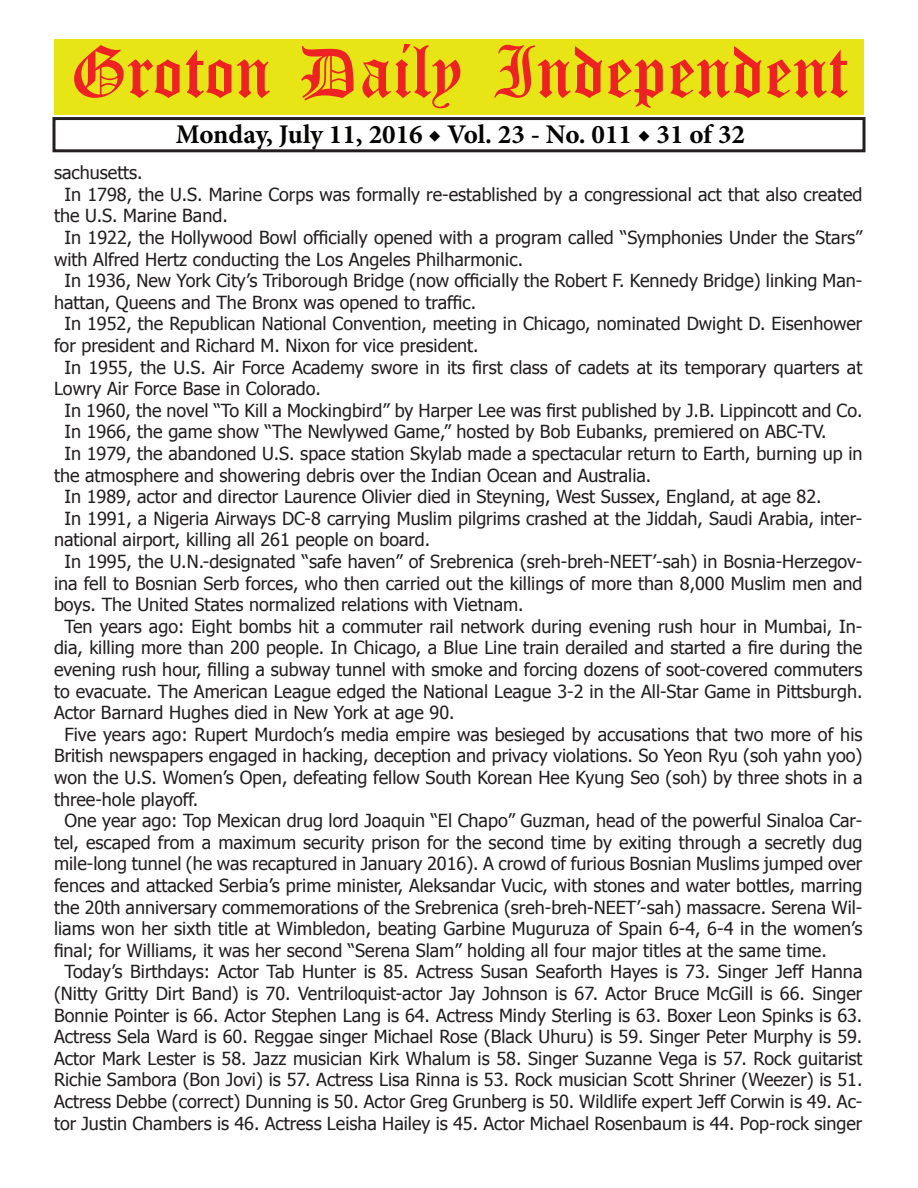
<style>
.page{position:relative;width:918px;height:1188px;background:#fff}
.page>*{position:absolute;margin:0;border:0;box-sizing:border-box;transform-origin:0 0}
.t1{font:54px "Old English Five";color:#ee2123}
.t2{font:700 27px "Minion Pro";color:#040503}
.t3{font:18px "Tahoma";color:#231f20}
</style>
<div class="page">
<div style="left:52px;top:117px;width:814px;height:35px;border:3px solid #231f20"></div>
<div style="left:54px;top:40px;width:810px;height:75px;background:#e7e515"></div>
<h1 class="t1" style="left:70px;top:47px;width:779px">Groton Daily Independent</h1>
<h2 class="t2" style="left:176px;top:116px;width:571px">Monday, July 11, 2016 ◆ Vol. 23 - No. 011 ◆ 31 of 32</h2>
<p class="t3" style="left:54px;top:161px;width:90px">sachusetts.</p>
<p class="t3" style="left:64px;top:182px;width:799px">In 1798, the U.S. Marine Corps was formally re-established by a congressional act that also created</p>
<p class="t3" style="left:54px;top:204px;width:175px">the U.S. Marine Band.</p>
<p class="t3" style="left:64px;top:225px;width:799px">In 1922, the Hollywood Bowl officially opened with a program called “Symphonies Under the Stars”</p>
<p class="t3" style="left:54px;top:247px;width:471px">with Alfred Hertz conducting the Los Angeles Philharmonic.</p>
<p class="t3" style="left:64px;top:269px;width:799px">In 1936, New York City’s Triborough Bridge (now officially the Robert F. Kennedy Bridge) linking Man-</p>
<p class="t3" style="left:54px;top:290px;width:424px">hattan, Queens and The Bronx was opened to traffic.</p>
<p class="t3" style="left:64px;top:312px;width:799px">In 1952, the Republican National Convention, meeting in Chicago, nominated Dwight D. Eisenhower</p>
<p class="t3" style="left:54px;top:333px;width:426px">for president and Richard M. Nixon for vice president.</p>
<p class="t3" style="left:64px;top:355px;width:799px">In 1955, the U.S. Air Force Academy swore in its first class of cadets at its temporary quarters at</p>
<p class="t3" style="left:54px;top:377px;width:268px">Lowry Air Force Base in Colorado.</p>
<p class="t3" style="left:64px;top:398px;width:800px">In 1960, the novel “To Kill a Mockingbird” by Harper Lee was first published by J.B. Lippincott and Co.</p>
<p class="t3" style="left:64px;top:420px;width:764px">In 1966, the game show “The Newlywed Game,” hosted by Bob Eubanks, premiered on ABC-TV.</p>
<p class="t3" style="left:64px;top:441px;width:800px">In 1979, the abandoned U.S. space station Skylab made a spectacular return to Earth, burning up in</p>
<p class="t3" style="left:54px;top:463px;width:599px">the atmosphere and showering debris over the Indian Ocean and Australia.</p>
<p class="t3" style="left:64px;top:485px;width:759px">In 1989, actor and director Laurence Olivier died in Steyning, West Sussex, England, at age 82.</p>
<p class="t3" style="left:64px;top:506px;width:799px">In 1991, a Nigeria Airways DC-8 carrying Muslim pilgrims crashed at the Jiddah, Saudi Arabia, inter-</p>
<p class="t3" style="left:54px;top:528px;width:378px">national airport, killing all 261 people on board.</p>
<p class="t3" style="left:64px;top:549px;width:799px">In 1995, the U.N.-designated “safe haven” of Srebrenica (sreh-breh-NEET’-sah) in Bosnia-Herzegov-</p>
<p class="t3" style="left:54px;top:571px;width:810px">ina fell to Bosnian Serb forces, who then carried out the killings of more than 8,000 Muslim men and</p>
<p class="t3" style="left:54px;top:593px;width:471px">boys. The United States normalized relations with Vietnam.</p>
<p class="t3" style="left:64px;top:614px;width:800px">Ten years ago: Eight bombs hit a commuter rail network during evening rush hour in Mumbai, In-</p>
<p class="t3" style="left:54px;top:636px;width:810px">dia, killing more than 200 people. In Chicago, a Blue Line train derailed and started a fire during the</p>
<p class="t3" style="left:54px;top:657px;width:810px">evening rush hour, filling a subway tunnel with smoke and forcing dozens of soot-covered commuters</p>
<p class="t3" style="left:54px;top:679px;width:810px">to evacuate. The American League edged the National League 3-2 in the All-Star Game in Pittsburgh.</p>
<p class="t3" style="left:54px;top:701px;width:402px">Actor Barnard Hughes died in New York at age 90.</p>
<p class="t3" style="left:64px;top:722px;width:799px">Five years ago: Rupert Murdoch’s media empire was besieged by accusations that two more of his</p>
<p class="t3" style="left:54px;top:744px;width:810px">British newspapers engaged in hacking, deception and privacy violations. So Yeon Ryu (soh yahn yoo)</p>
<p class="t3" style="left:54px;top:765px;width:810px">won the U.S. Women’s Open, defeating fellow South Korean Hee Kyung Seo (soh) by three shots in a</p>
<p class="t3" style="left:54px;top:787px;width:146px">three-hole playoff.</p>
<p class="t3" style="left:64px;top:809px;width:799px">One year ago: Top Mexican drug lord Joaquin “El Chapo” Guzman, head of the powerful Sinaloa Car-</p>
<p class="t3" style="left:54px;top:830px;width:810px">tel, escaped from a maximum security prison for the second time by exiting through a secretly dug</p>
<p class="t3" style="left:54px;top:852px;width:810px">mile-long tunnel (he was recaptured in January 2016). A crowd of furious Bosnian Muslims jumped over</p>
<p class="t3" style="left:54px;top:873px;width:810px">fences and attacked Serbia’s prime minister, Aleksandar Vucic, with stones and water bottles, marring</p>
<p class="t3" style="left:54px;top:895px;width:810px">the 20th anniversary commemorations of the Srebrenica (sreh-breh-NEET’-sah) massacre. Serena Wil-</p>
<p class="t3" style="left:54px;top:917px;width:810px">liams won her sixth title at Wimbledon, beating Garbine Muguruza of Spain 6-4, 6-4 in the women’s</p>
<p class="t3" style="left:54px;top:938px;width:774px">final; for Williams, it was her second “Serena Slam” holding all four major titles at the same time.</p>
<p class="t3" style="left:64px;top:960px;width:799px">Today’s Birthdays: Actor Tab Hunter is 85. Actress Susan Seaforth Hayes is 73. Singer Jeff Hanna</p>
<p class="t3" style="left:54px;top:981px;width:810px">(Nitty Gritty Dirt Band) is 70. Ventriloquist-actor Jay Johnson is 67. Actor Bruce McGill is 66. Singer</p>
<p class="t3" style="left:54px;top:1003px;width:810px">Bonnie Pointer is 66. Actor Stephen Lang is 64. Actress Mindy Sterling is 63. Boxer Leon Spinks is 63.</p>
<p class="t3" style="left:54px;top:1025px;width:810px">Actress Sela Ward is 60. Reggae singer Michael Rose (Black Uhuru) is 59. Singer Peter Murphy is 59.</p>
<p class="t3" style="left:54px;top:1046px;width:810px">Actor Mark Lester is 58. Jazz musician Kirk Whalum is 58. Singer Suzanne Vega is 57. Rock guitarist</p>
<p class="t3" style="left:54px;top:1068px;width:810px">Richie Sambora (Bon Jovi) is 57. Actress Lisa Rinna is 53. Rock musician Scott Shriner (Weezer) is 51.</p>
<p class="t3" style="left:54px;top:1089px;width:810px">Actress Debbe (correct) Dunning is 50. Actor Greg Grunberg is 50. Wildlife expert Jeff Corwin is 49. Ac-</p>
<p class="t3" style="left:54px;top:1111px;width:810px">tor Justin Chambers is 46. Actress Leisha Hailey is 45. Actor Michael Rosenbaum is 44. Pop-rock singer</p>
</div>
